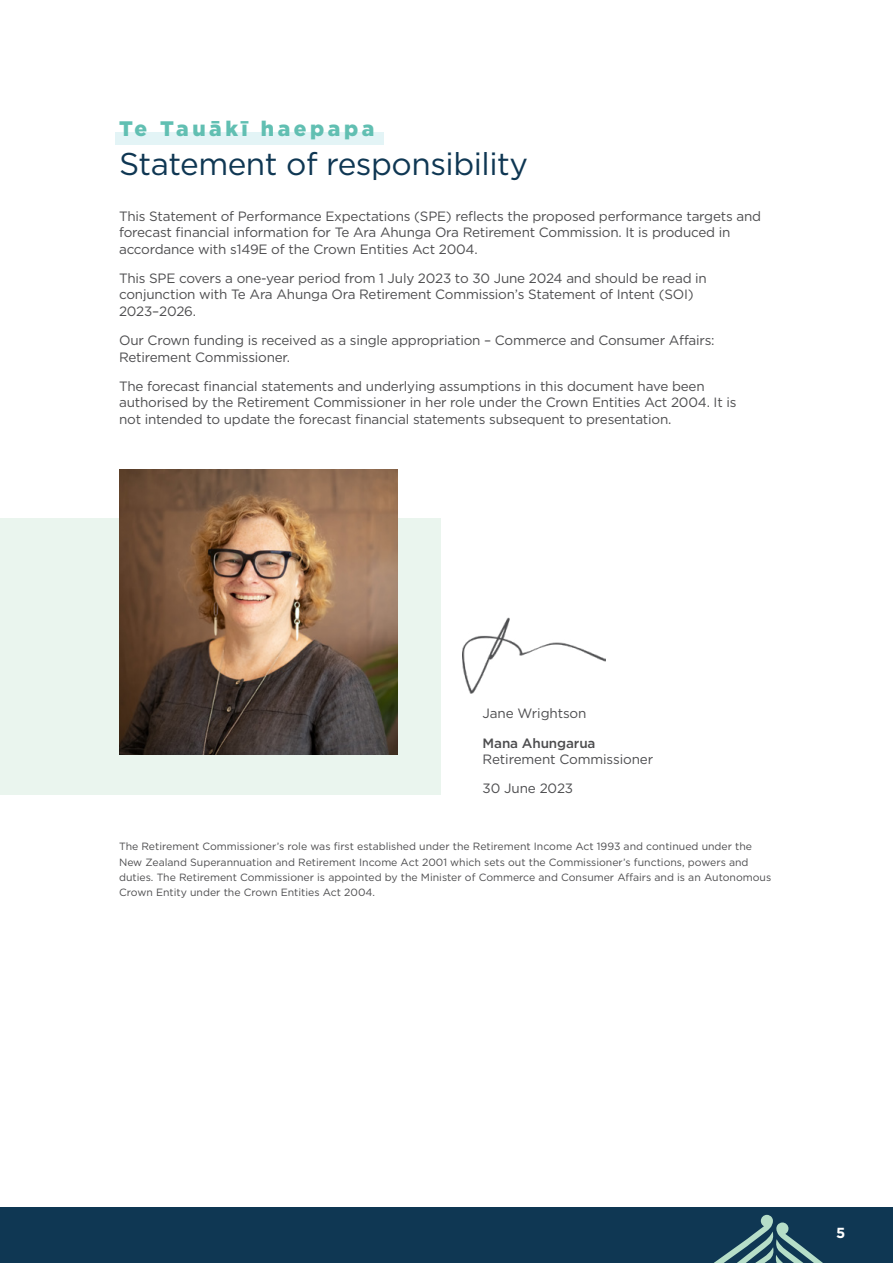
<style>
.page{position:relative;width:893px;height:1263px;background:#fff}
.page>*{position:absolute;margin:0;border:0;box-sizing:border-box;transform-origin:0 0}
.t1{font:31.5px "Gotham";letter-spacing:-.015em;color:#0f3753}
.t2{font:900 21px "Gotham";letter-spacing:.17em;color:#61bfb2}
.t3{font:700 14.55px "Gotham";color:#fff}
.t4{font:13.5px/16.5px "Gotham";letter-spacing:-.015em;color:#4d4d4f}
.t5{font:500 13.5px "Gotham";letter-spacing:-.01em;color:#4d4d4f}
.t6{font:10.5px/15px "Gotham";color:#4d4d4f}
</style>
<div class="page">
<div style="left:0;top:1208px;width:893px;height:55px;background:#0f3753"></div>
<svg style="left:714px;top:1215px;width:109px;height:48px"></svg>
<div style="left:0;top:518px;width:440px;height:277px;background:#eaf5ee"></div>
<img style="left:463px;top:617px;width:142px;height:77px">
<img style="left:119px;top:470px;width:279px;height:285px">
<div style="left:115px;top:132px;width:269px;height:12px;background:#e3f4f6"></div>
<h2 class="t2" style="left:119px;top:114px;width:257px">Te Tauākī haepapa</h2>
<h1 class="t1" style="left:119px;top:144px;width:411px">Statement of responsibility</h1>
<p class="t4" style="left:119px;top:207px;width:644px">This Statement of Performance Expectations (SPE) reflects the proposed performance targets and forecast financial information for Te Ara Ahunga Ora Retirement Commission. It is produced in accordance with s149E of the Crown Entities Act 2004.</p>
<p class="t4" style="left:119px;top:270px;width:589px">This SPE covers a one-year period from 1 July 2023 to 30 June 2024 and should be read in conjunction with Te Ara Ahunga Ora Retirement Commission’s Statement of Intent (SOI)<br>2023–2026.</p>
<p class="t4" style="left:119px;top:332px;width:597px">Our Crown funding is received as a single appropriation – Commerce and Consumer Affairs:<br>Retirement Commissioner.</p>
<p class="t4" style="left:119px;top:378px;width:619px">The forecast financial statements and underlying assumptions in this document have been authorised by the Retirement Commissioner in her role under the Crown Entities Act 2004. It is not intended to update the forecast financial statements subsequent to presentation.</p>
<p class="t4" style="left:483px;top:705px;width:105px">Jane Wrightson</p>
<p class="t5" style="left:483px;top:734px;width:114px">Mana Ahungarua</p>
<p class="t4" style="left:483px;top:744px;width:172px;line-height:29.2px">Retirement Commissioner<br>30 June 2023</p>
<p class="t6" style="left:119px;top:839px;width:654px">The Retirement Commissioner’s role was first established under the Retirement Income Act 1993 and continued under the New Zealand Superannuation and Retirement Income Act 2001 which sets out the Commissioner’s functions, powers and duties. The Retirement Commissioner is appointed by the Minister of Commerce and Consumer Affairs and is an Autonomous Crown Entity under the Crown Entities Act 2004.</p>
<p class="t3" style="left:836px;top:1223px;width:11px">5</p>
</div>
